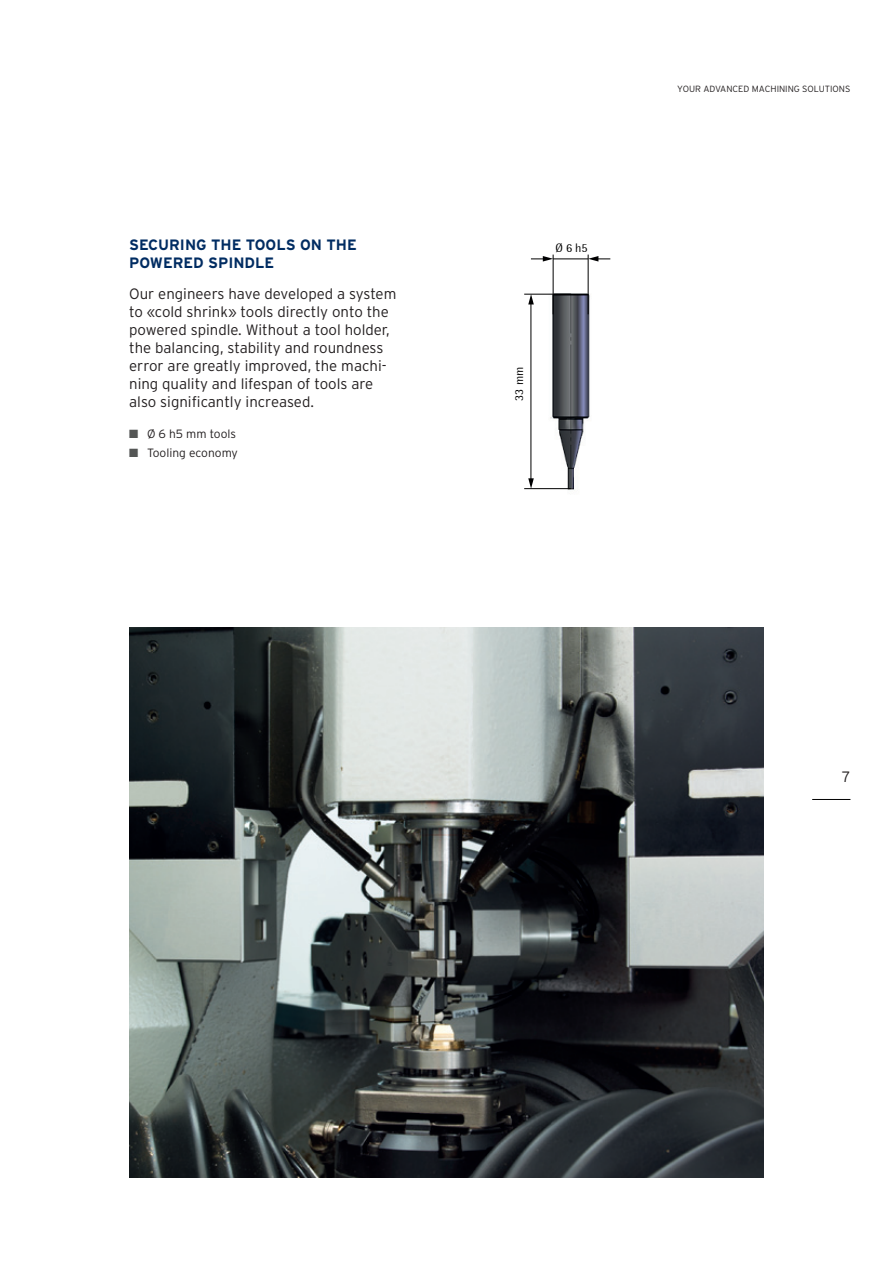
<style>
.page{position:relative;width:893px;height:1263px;background:#fff}
.page>*{position:absolute;margin:0;border:0;box-sizing:border-box;transform-origin:0 0}
.t1{font:300 15px/18px "Interstate";color:#231f20}
.t2{font:700 15px/18px "Interstate";color:#002c62}
.t3{font:12.15px "Agfa Rotis Semisans";color:#000001}
.t4{font:300 12px "Interstate";color:#231f20}
.t5{font:300 9px "Interstate";color:#231f20}
.s1{color:#545655}
</style>
<div class="page">
<hr style="left:812px;top:799px;width:38px;height:1px;background:#000001">
<img style="left:129px;top:627px;width:635px;height:551px">
<img style="left:537px;top:281px;width:53px;height:209px">
<hr style="left:553px;top:255px;width:1px;height:59px;background:#000001">
<hr style="left:588px;top:255px;width:1px;height:59px;background:#000001">
<svg style="left:531px;top:256px;width:22px;height:6px"></svg>
<hr style="left:553px;top:259px;width:35px;height:1px;background:#000001">
<svg style="left:588px;top:256px;width:22px;height:6px"></svg>
<hr style="left:524px;top:294px;width:47px;height:1px;background:#000001">
<hr style="left:524px;top:488px;width:47px;height:1px;background:#000001">
<hr style="left:531px;top:303px;width:1px;height:177px;background:#000001">
<svg style="left:528px;top:294px;width:6px;height:10px"></svg>
<svg style="left:528px;top:478px;width:6px;height:11px"></svg>
<p class="t2" style="left:129px;top:236px;width:229px">SECURING THE TOOLS ON THE<br>POWERED SPINDLE</p>
<p class="t1" style="left:129px;top:284px;width:269px">Our engineers have developed a system to «cold shrink» tools directly onto the powered spindle. Without a tool holder, the balancing, stability and roundness error are greatly improved, the machi&shy;ning quality and lifespan of tools are also significantly increased.</p>
<p class="t4" style="left:129px;top:426px;width:109px"><span class="s1">■</span> Ø 6 h5 mm tools</p>
<p class="t4" style="left:129px;top:445px;width:110px"><span class="s1">■</span> Tooling economy</p>
<p class="t3" style="left:555px;top:240px;width:34px">Ø 6 h5</p>
<p class="t3" style="left:512px;top:401px;width:35px;rotate:-90deg">33 mm</p>
<p class="t5" style="left:677px;top:84px;width:175px">your advanced machining solutions</p>
<p class="t1" style="left:842px;top:767px;width:10px">7</p>
</div>
